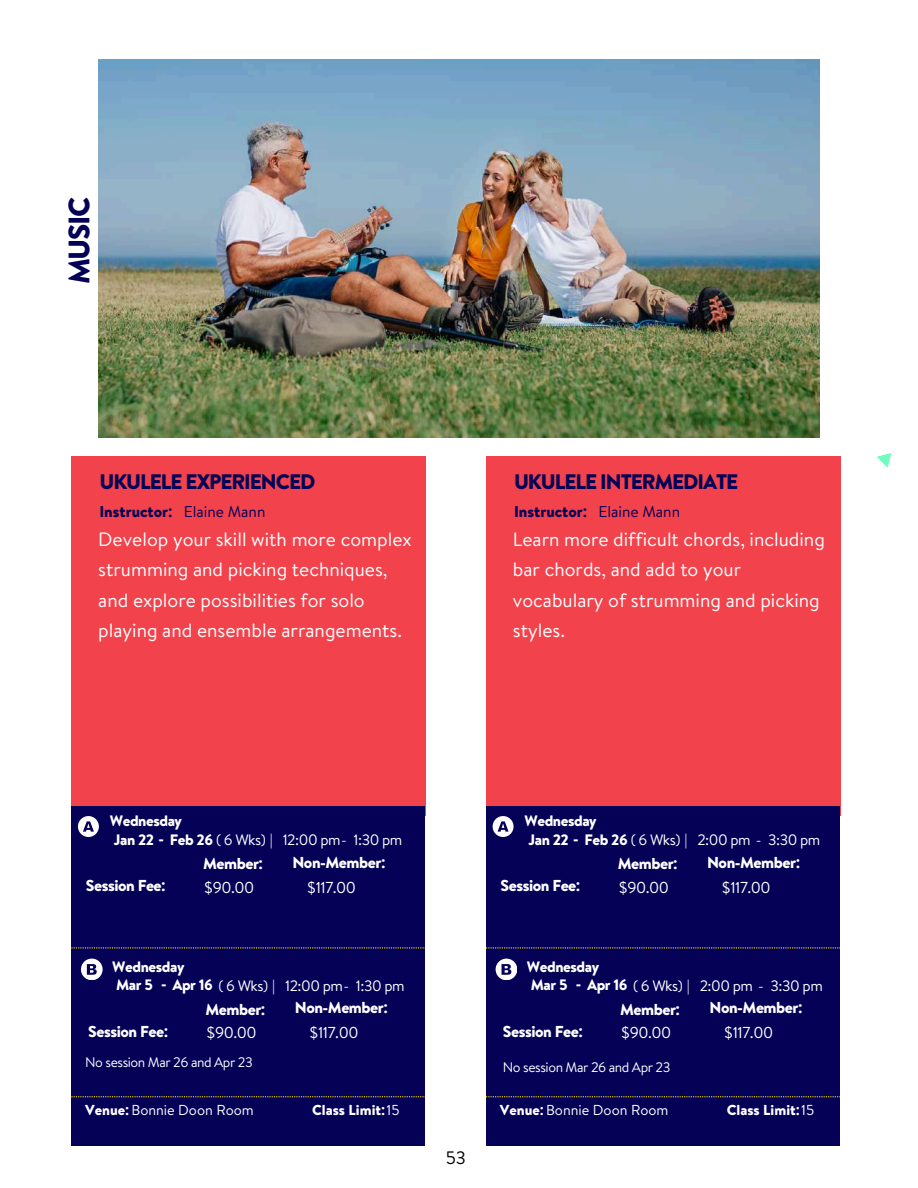
<style>
.page{position:relative;width:918px;height:1188px;background:#fff}
.page>*{position:absolute;margin:0;border:0;box-sizing:border-box;transform-origin:0 0}
.t1{font:900 29.7px "Hv D Trial Brandon Text";letter-spacing:-.05em;color:#040157}
.t2{font:900 21px "Hv D Trial Brandon Text";letter-spacing:-.05em;color:#040157}
.t3{font:19.35px/30.3px "Brandon Text";color:#fff}
.t4{font:18px "Brandon Text";color:#000}
.t5{font:15.9px "Brandon Text";letter-spacing:-.03em;color:#fff}
.t6{font:900 15.9px "Hv D Trial Brandon Text";letter-spacing:-.03em;color:#fff}
.t7{font:900 15.75px "Hv D Trial Brandon Text";letter-spacing:-.03em;color:#fff}
.t8{font:900 15.6px "Hv D Trial Brandon Text";color:#040157}
.t9{font:15.15px "Brandon Text";letter-spacing:-.03em;color:#fff}
.t10{font:900 15.15px "Hv D Trial Brandon Text";letter-spacing:-.03em;color:#fff}
.t11{font:14.4px "Brandon Text";color:#fff}
.t12{font:900 14.4px "Hv D Trial Brandon Text";color:#fff}
.t13{font:13.8px "Brandon Text";letter-spacing:-.03em;color:#fff}
.s1{font-family:"Noto Sans";font-weight:700}
.s2{font-family:"Brandon Text";font-weight:400}
.s3{font-family:"Hv D Trial Brandon Text";font-weight:900}
</style>
<div class="page">
<img style="left:98px;top:59px;width:721px;height:378px">
<div style="left:71px;top:456px;width:354px;height:360px;background:#f2424c"></div>
<div style="left:71px;top:806px;width:354px;height:340px;background:#040157"></div>
<svg style="left:78px;top:816px;width:21px;height:21px"></svg>
<svg style="left:71px;top:947px;width:354px;height:1px"></svg>
<svg style="left:71px;top:1096px;width:354px;height:1px"></svg>
<svg style="left:877px;top:453px;width:15px;height:15px"></svg>
<svg style="left:81px;top:959px;width:21px;height:21px"></svg>
<div style="left:486px;top:456px;width:354px;height:360px;background:#f2424c"></div>
<div style="left:486px;top:806px;width:354px;height:340px;background:#040157"></div>
<svg style="left:493px;top:816px;width:21px;height:21px"></svg>
<svg style="left:486px;top:947px;width:354px;height:1px"></svg>
<svg style="left:486px;top:1096px;width:354px;height:1px"></svg>
<svg style="left:496px;top:959px;width:21px;height:21px"></svg>
<h1 class="t1" style="left:58px;top:284px;width:89px;rotate:-90deg">MUSIC</h1>
<p class="t2" style="left:99px;top:466px;width:218px">UKULELE EXPERIENCED</p>
<p class="t8" style="left:99px;top:501px;width:168px">Instructor<span class="s1">:</span> <span class="s2">Elaine Mann</span></p>
<p class="t3" style="left:98px;top:524px;width:315px">Develop your skill with more complex strumming and picking techniques, and explore possibilities for solo playing and ensemble arrangements.</p>
<p class="t2" style="left:514px;top:466px;width:226px">UKULELE INTERMEDIATE</p>
<p class="t8" style="left:514px;top:501px;width:168px">Instructor<span class="s1">:</span> <span class="s2">Elaine Mann</span></p>
<p class="t3" style="left:513px;top:524px;width:313px">Learn more difficult chords, including bar chords, and add to your vocabulary of strumming and picking styles.</p>
<p class="t10" style="left:110px;top:810px;width:74px">Wednesday</p>
<p class="t10" style="left:525px;top:810px;width:74px">Wednesday</p>
<p class="t9" style="left:114px;top:829px;width:290px"><span class="s3">Jan 22 - Feb 26</span> ( 6 Wks) | 12:00 pm- 1:30 pm</p>
<p class="t9" style="left:528px;top:829px;width:293px"><span class="s3">Jan 22 - Feb 26</span> ( 6 Wks) | 2:00 pm - 3:30 pm</p>
<p class="t6" style="left:86px;top:875px;width:81px">Session Fee<span class="s1">:</span></p>
<p class="t7" style="left:203px;top:853px;width:62px">Member<span class="s1">:</span></p>
<p class="t7" style="left:292px;top:851px;width:95px">Non-Member<span class="s1">:</span></p>
<p class="t5" style="left:204px;top:876px;width:52px">$90.00</p>
<p class="t5" style="left:307px;top:876px;width:51px">$117.00</p>
<p class="t6" style="left:500px;top:875px;width:81px">Session Fee<span class="s1">:</span></p>
<p class="t7" style="left:618px;top:853px;width:62px">Member<span class="s1">:</span></p>
<p class="t7" style="left:707px;top:851px;width:95px">Non-Member<span class="s1">:</span></p>
<p class="t5" style="left:618px;top:876px;width:52px">$90.00</p>
<p class="t5" style="left:721px;top:876px;width:51px">$117.00</p>
<p class="t10" style="left:112px;top:956px;width:74px">Wednesday</p>
<p class="t10" style="left:527px;top:956px;width:74px">Wednesday</p>
<p class="t10" style="left:116px;top:974px;width:38px">Mar 5</p>
<p class="t9" style="left:161px;top:975px;width:245px"><span class="s3">- Apr 16</span> ( 6 Wks) | 12:00 pm- 1:30 pm</p>
<p class="t10" style="left:531px;top:974px;width:38px">Mar 5</p>
<p class="t9" style="left:576px;top:975px;width:249px"><span class="s3">- Apr 16</span> ( 6 Wks) | 2:00 pm - 3:30 pm</p>
<p class="t7" style="left:205px;top:998px;width:62px">Member<span class="s1">:</span></p>
<p class="t7" style="left:295px;top:996px;width:95px">Non-Member<span class="s1">:</span></p>
<p class="t7" style="left:620px;top:998px;width:62px">Member<span class="s1">:</span></p>
<p class="t7" style="left:710px;top:996px;width:95px">Non-Member<span class="s1">:</span></p>
<p class="t6" style="left:88px;top:1020px;width:81px">Session Fee<span class="s1">:</span></p>
<p class="t5" style="left:206px;top:1021px;width:52px">$90.00</p>
<p class="t5" style="left:309px;top:1021px;width:51px">$117.00</p>
<p class="t6" style="left:503px;top:1020px;width:81px">Session Fee<span class="s1">:</span></p>
<p class="t5" style="left:621px;top:1021px;width:52px">$90.00</p>
<p class="t5" style="left:724px;top:1021px;width:51px">$117.00</p>
<p class="t13" style="left:85px;top:1053px;width:169px">No session Mar 26 and Apr 23</p>
<p class="t13" style="left:503px;top:1057px;width:169px">No session Mar 26 and Apr 23</p>
<p class="t11" style="left:85px;top:1100px;width:170px"><span class="s3">Venue</span><span class="s1">:</span>Bonnie Doon Room</p>
<p class="t12" style="left:312px;top:1100px;width:89px">Class Limit<span class="s1">:</span><span class="s2">15</span></p>
<p class="t11" style="left:500px;top:1100px;width:170px"><span class="s3">Venue</span><span class="s1">:</span>Bonnie Doon Room</p>
<p class="t12" style="left:727px;top:1100px;width:89px">Class Limit<span class="s1">:</span><span class="s2">15</span></p>
<p class="t4" style="left:446px;top:1145px;width:22px">53</p>
</div>
